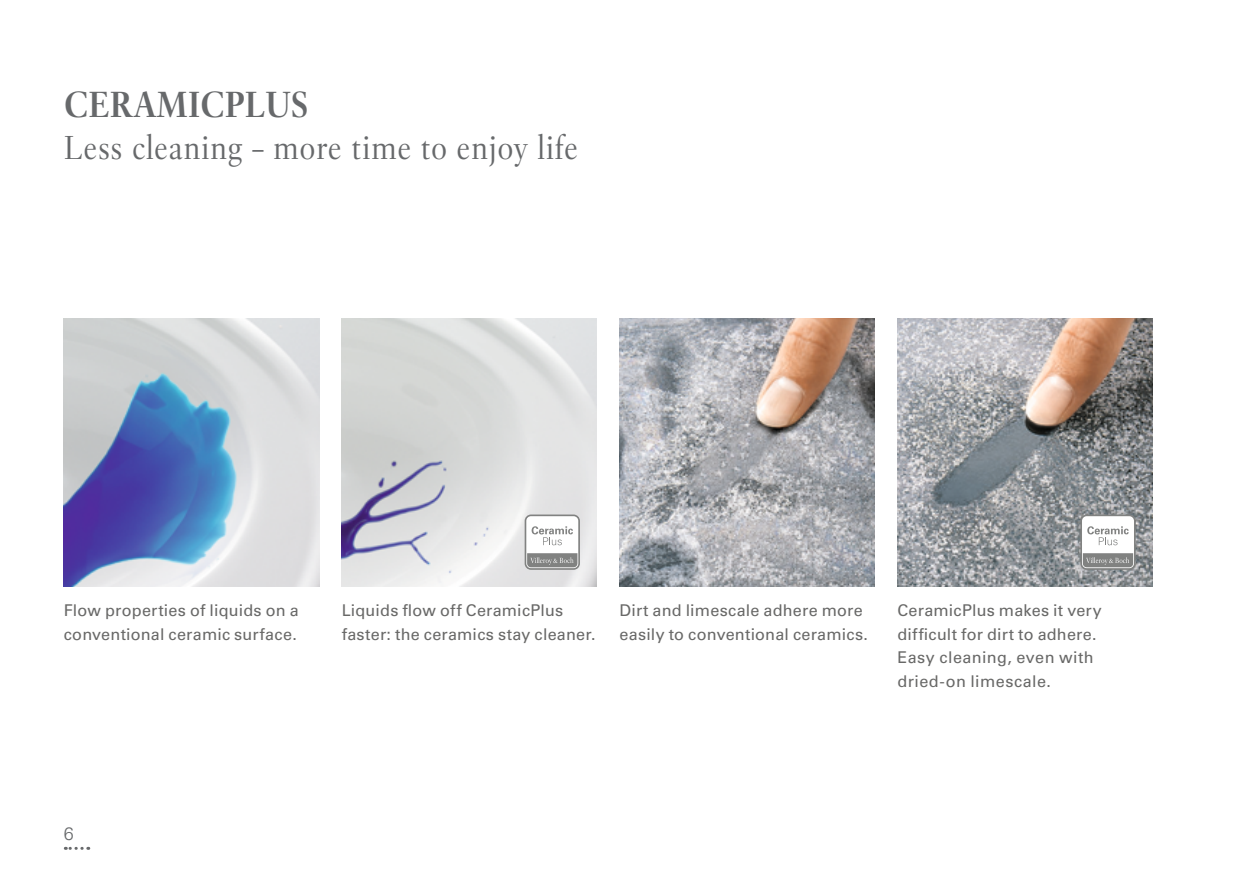
<style>
.page{position:relative;width:1259px;height:893px;background:#fff}
.page>*{position:absolute;margin:0;border:0;box-sizing:border-box;transform-origin:0 0}
.t1{font:700 36px "Villeroy Boch";color:#67696b}
.t2{font:33px "Villeroy Boch";letter-spacing:.015em;color:#67696b}
.t3{font:300 18px "Univers LT";color:#67696b}
.t4{font:16.2px/23.4px "Univers LT";letter-spacing:.01em;color:#686867}
</style>
<div class="page">
<svg style="left:65px;top:847px;width:17px;height:3px"></svg>
<img style="left:64px;top:319px;width:255px;height:268px">
<img style="left:342px;top:319px;width:255px;height:268px">
<img style="left:619px;top:319px;width:256px;height:268px">
<img style="left:897px;top:319px;width:255px;height:268px">
<svg style="left:1080px;top:514px;width:55px;height:56px"></svg>
<div style="left:1082px;top:516px;width:52px;height:52px;background:#fff;border-radius:5px"></div>
<svg style="left:1082px;top:553px;width:51px;height:14px"></svg>
<svg style="left:1087px;top:526px;width:41px;height:19px"></svg>
<svg style="left:524px;top:514px;width:56px;height:56px"></svg>
<div style="left:526px;top:516px;width:52px;height:52px;background:#fff;border-radius:5px"></div>
<svg style="left:527px;top:553px;width:50px;height:14px"></svg>
<svg style="left:531px;top:526px;width:42px;height:19px"></svg>
<h1 class="t1" style="left:64px;top:82px;width:246px">CERAMICPLUS</h1>
<h2 class="t2" style="left:64px;top:127px;width:516px">Less cleaning – more time to enjoy life</h2>
<p class="t4" style="left:64px;top:599px;width:236px">Flow properties of liquids on a conventional ceramic surface.</p>
<p class="t4" style="left:619px;top:599px;width:250px">Dirt and limescale adhere more easily to conventional ceramics.</p>
<p class="t4" style="left:342px;top:599px;width:255px">Liquids flow off CeramicPlus faster: the ceramics stay cleaner.</p>
<p class="t4" style="left:897px;top:599px;width:206px">CeramicPlus makes it very difficult for dirt to adhere.<br>Easy cleaning, even with dried-on limescale.</p>
<p class="t3" style="left:64px;top:823px;width:12px">6</p>
</div>
